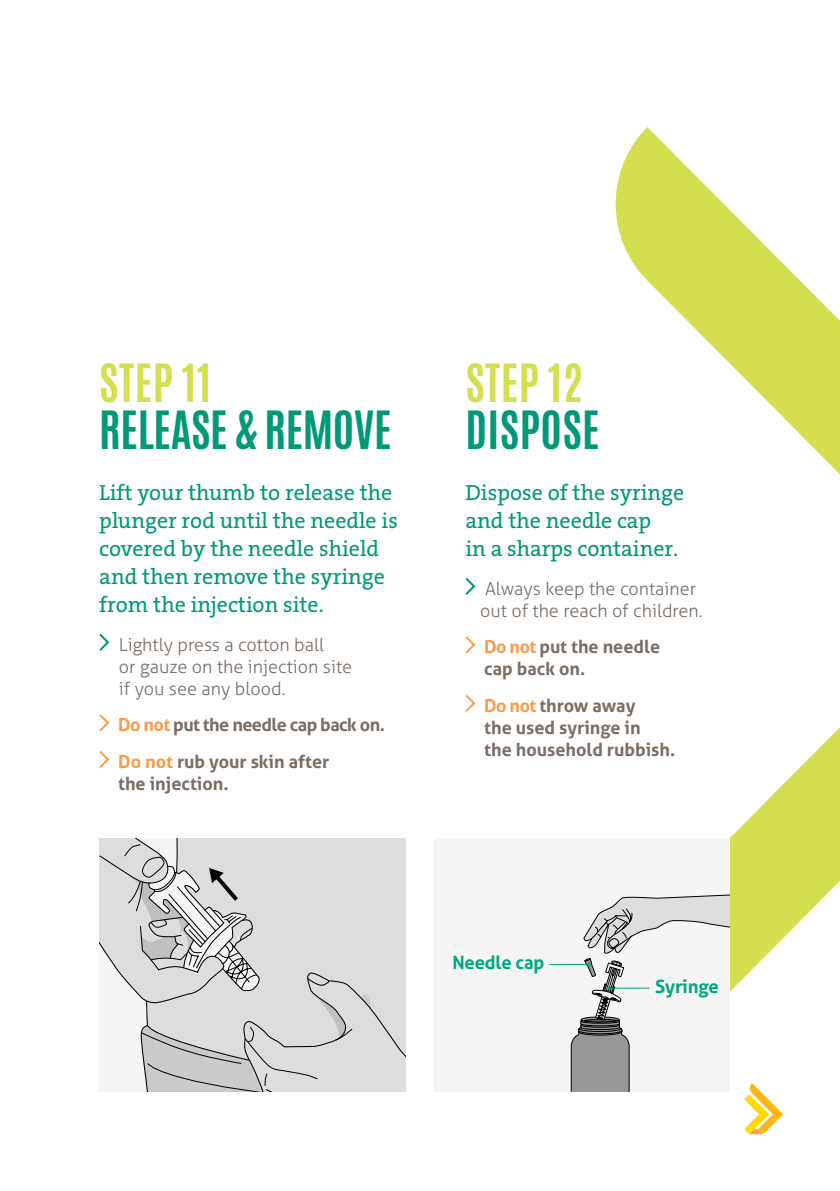
<style>
.page{position:relative;width:840px;height:1191px;background:#fff}
.page>*{position:absolute;margin:0;border:0;box-sizing:border-box;transform-origin:0 0}
.t1{font:700 44px "Antonio";letter-spacing:-.01em;color:#097}
.t2{font:700 44px "Antonio";letter-spacing:.01em;color:#d3df4e}
.t3{font:700 44px "Antonio";letter-spacing:.01em;color:#097}
.t4{font:22px/28px "The Serif B W5 Plain";color:#097}
.t5{font:700 18.4px "Aller";letter-spacing:-.01em;color:#00a880}
.t6{font:300 18px/22px "Aller";color:#7a6e66}
.t7{font:700 18px/22px "Aller";color:#7a6e66}
.t8{font:700 18px/36.6px "Aller";letter-spacing:-.03em;color:#7a6e66}
.s1{color:#f89c4d}
</style>
<div class="page">
<svg style="left:615px;top:127px;width:224px;height:893px"></svg>
<svg style="left:99px;top:838px;width:306px;height:253px;background:#d6d5d5"></svg>
<div style="left:434px;top:838px;width:295px;height:253px;background:#f7f5f4"></div>
<hr style="left:549px;top:964px;width:38px;height:1px;background:#00a880">
<svg style="left:570px;top:894px;width:159px;height:197px"></svg>
<svg style="left:99px;top:633px;width:11px;height:18px"></svg>
<svg style="left:99px;top:714px;width:11px;height:18px"></svg>
<svg style="left:99px;top:751px;width:11px;height:17px"></svg>
<svg style="left:465px;top:577px;width:11px;height:18px"></svg>
<svg style="left:465px;top:636px;width:11px;height:18px"></svg>
<svg style="left:465px;top:694px;width:11px;height:18px"></svg>
<svg style="left:744px;top:1083px;width:38px;height:51px"></svg>
<h1 class="t2" style="left:99px;top:350px;width:113px">STEP 11</h1>
<h1 class="t1" style="left:99px;top:397px;width:294px">RELEASE &amp; REMOVE</h1>
<p class="t4" style="left:99px;top:478px;width:300px">Lift your thumb to release the plunger rod until the needle is covered by the needle shield and then remove the syringe from the injection site.</p>
<p class="t6" style="left:119px;top:633px;width:234px">Lightly press a cotton ball<br>or gauze on the injection site if you see any blood.</p>
<p class="t8" style="left:118px;top:706px;width:268px"><span class="s1">Do not</span> put the needle cap back on.<br><span class="s1">Do not</span> rub your skin after</p>
<p class="t7" style="left:118px;top:772px;width:112px">the injection.</p>
<h1 class="t2" style="left:465px;top:350px;width:119px">STEP 12</h1>
<h1 class="t3" style="left:465px;top:397px;width:136px">DISPOSE</h1>
<p class="t4" style="left:465px;top:478px;width:220px">Dispose of the syringe and the needle cap<br>in a sharps container.</p>
<p class="t6" style="left:480px;top:577px;width:224px">Always keep the container out of the reach of children.</p>
<p class="t7" style="left:484px;top:636px;width:177px"><span class="s1">Do not</span> put the needle cap back on.</p>
<p class="t7" style="left:484px;top:694px;width:192px"><span class="s1">Do not</span> throw away<br>the used syringe in<br>the household rubbish.</p>
<p class="t5" style="left:452px;top:951px;width:93px">Needle cap</p>
<p class="t5" style="left:655px;top:975px;width:65px">Syringe</p>
</div>
